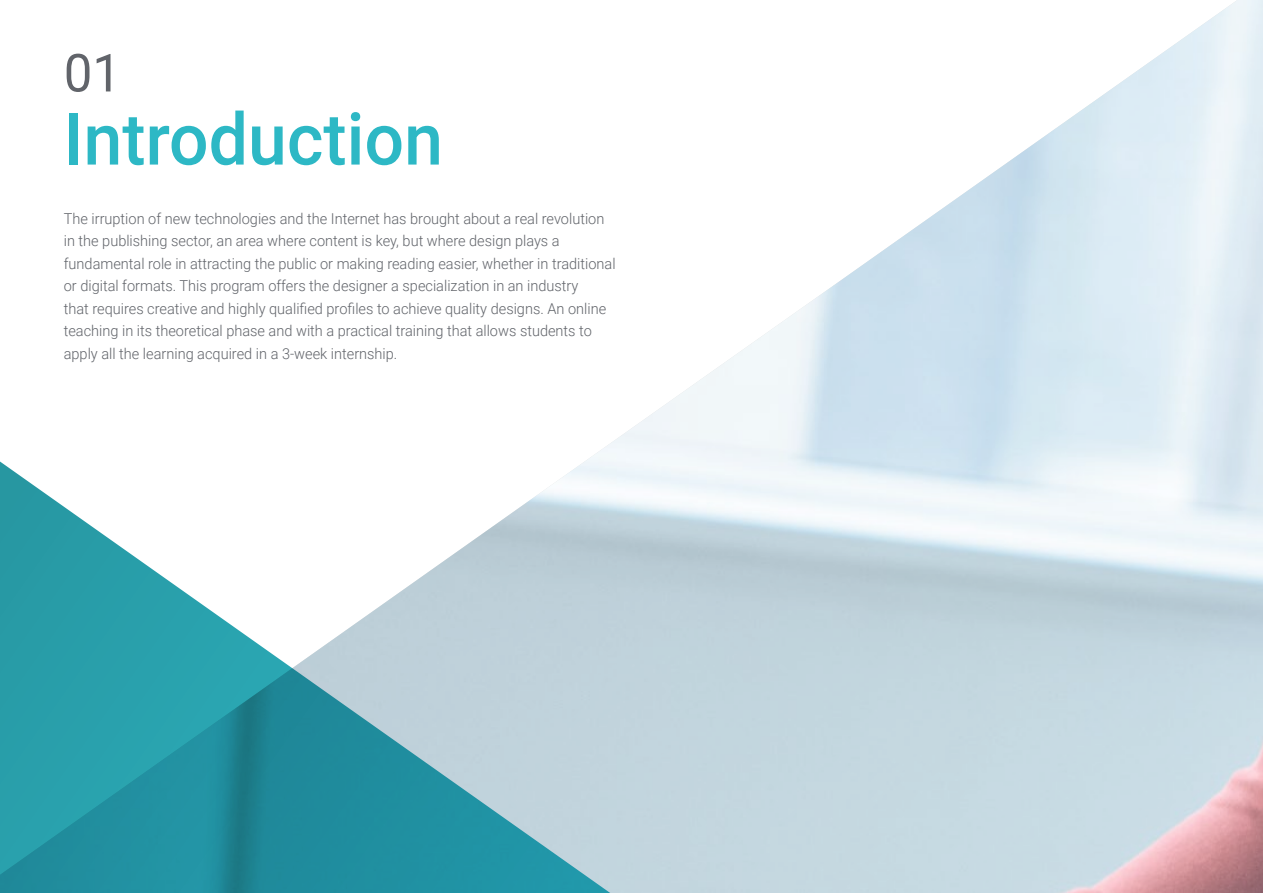
<style>
.page{position:relative;width:1263px;height:893px;background:#fff}
.page>*{position:absolute;margin:0;border:0;box-sizing:border-box;transform-origin:0 0}
.t1{font:500 72px "Roboto";color:#2db8c5}
.t2{font:52.5px "Roboto";color:#61646a}
.t3{font:300 15px/22.5px "Roboto";color:#61646a}
</style>
<div class="page">
<img style="left:607px;top:0;width:656px;height:893px">
<svg style="left:0;top:446px;width:640px;height:447px"></svg>
<h2 class="t2" style="left:64px;top:36px;width:59px">01</h2>
<h1 class="t1" style="left:64px;top:89px;width:381px">Introduction</h1>
<p class="t3" style="left:64px;top:207px;width:553px">The irruption of new technologies and the Internet has brought about a real revolution in the publishing sector, an area where content is key, but where design plays a fundamental role in attracting the public or making reading easier, whether in traditional or digital formats. This program offers the designer a specialization in an industry<br>that requires creative and highly qualified profiles to achieve quality designs. An online teaching in its theoretical phase and with a practical training that allows students to apply all the learning acquired in a 3-week internship.</p>
</div>
